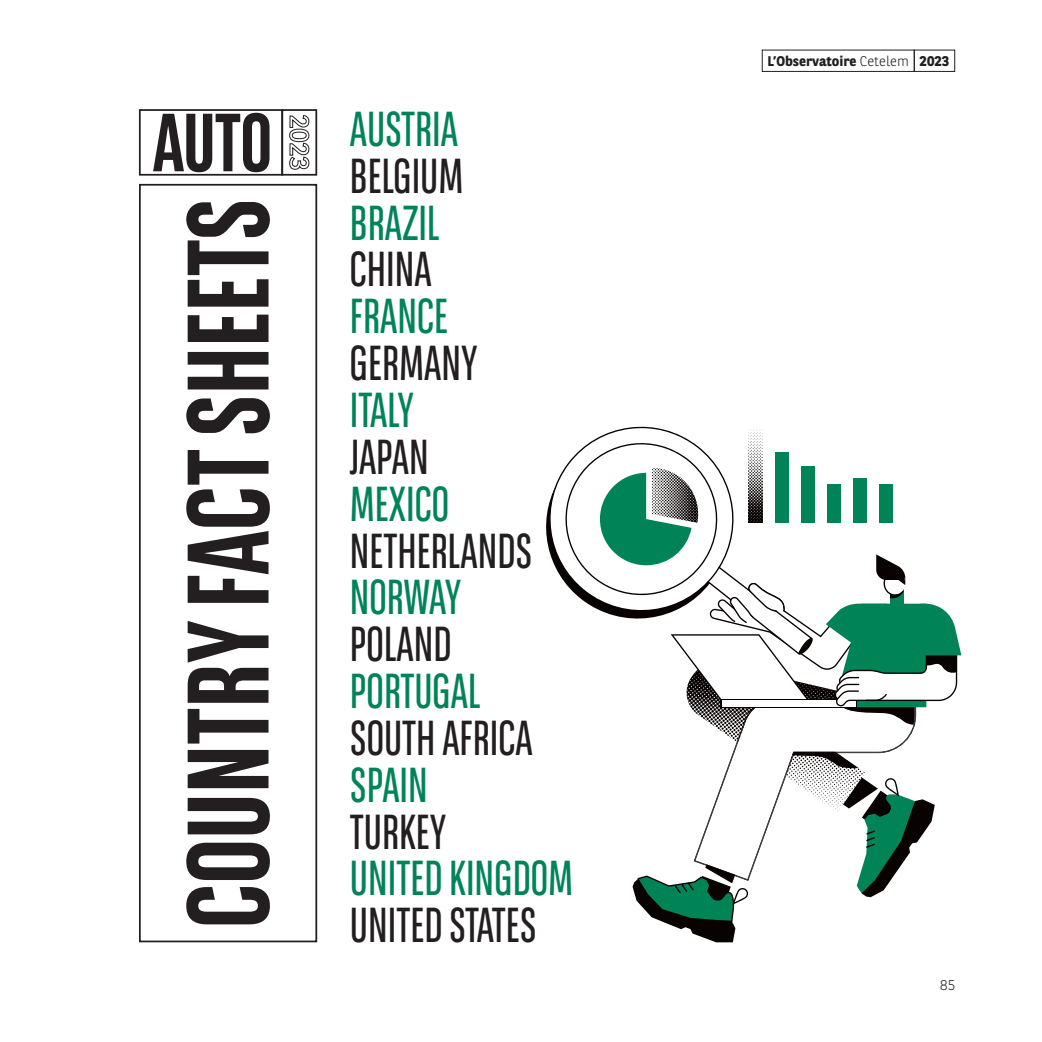
<style>
.page{position:relative;width:1042px;height:1042px;background:#fff}
.page>*{position:absolute;margin:0;border:0;box-sizing:border-box;transform-origin:0 0}
.Titre_sous_partie{font:700 115.5px "BNPP Sans Condensed";color:#231f20}
.t1{font:49px "BNPP Sans Condensed";color:#231f20;scale:.95 1}
.t2{font:49px "BNPP Sans Condensed";color:#008457;scale:.95 1}
.t3{font:700 14px "BNPP Sans";color:#231f20}
.t4{font:300 14px "BNPP Sans";color:#231f20}
.s1{font-weight:300}
</style>
<div class="page">
<div style="left:139px;top:184px;width:178px;height:758px;border:2px solid #231f20"></div>
<svg style="left:546px;top:426px;width:415px;height:516px"></svg>
<div style="left:139px;top:109px;width:144px;height:67px;border:2px solid #231f20"></div>
<div style="left:281px;top:109px;width:36px;height:67px;border:2px solid #231f20"></div>
<svg style="left:289px;top:115px;width:21px;height:55px"></svg>
<svg style="left:153px;top:113px;width:116px;height:59px"></svg>
<div style="left:762px;top:50px;width:152px;height:22px;border:1px solid #231f20"></div>
<div style="left:914px;top:50px;width:41px;height:22px;border:1px solid #231f20"></div>
<p class="Titre_sous_partie" style="left:161px;top:928px;width:731px;rotate:-90deg">COUNTRY FACT SHEETS</p>
<p class="t2" style="left:350px;top:98px;width:115px">AUSTRIA</p>
<p class="t1" style="left:350px;top:145px;width:121px">BELGIUM</p>
<p class="t2" style="left:350px;top:192px;width:96px">BRAZIL</p>
<p class="t1" style="left:350px;top:239px;width:88px">CHINA</p>
<p class="t2" style="left:350px;top:286px;width:105px">FRANCE</p>
<p class="t1" style="left:350px;top:332px;width:136px">GERMANY</p>
<p class="t2" style="left:350px;top:379px;width:69px">ITALY</p>
<p class="t1" style="left:350px;top:426px;width:85px">JAPAN</p>
<p class="t2" style="left:350px;top:473px;width:106px">MEXICO</p>
<p class="t1" style="left:350px;top:520px;width:194px">NETHERLANDS</p>
<p class="t2" style="left:350px;top:567px;width:119px">NORWAY</p>
<p class="t1" style="left:350px;top:613px;width:109px">POLAND</p>
<p class="t2" style="left:350px;top:660px;width:139px">PORTUGAL</p>
<p class="t1" style="left:350px;top:707px;width:194px">SOUTH AFRICA</p>
<p class="t2" style="left:350px;top:754px;width:84px">SPAIN</p>
<p class="t1" style="left:350px;top:801px;width:103px">TURKEY</p>
<p class="t2" style="left:350px;top:848px;width:237px">UNITED KINGDOM</p>
<p class="t1" style="left:350px;top:894px;width:198px">UNITED STATES</p>
<p class="t3" style="left:767px;top:52px;width:183px">L’Observatoire <span class="s1">Cetelem</span> 2023</p>
<p class="t4" style="left:940px;top:976px;width:16px">85</p>
</div>
